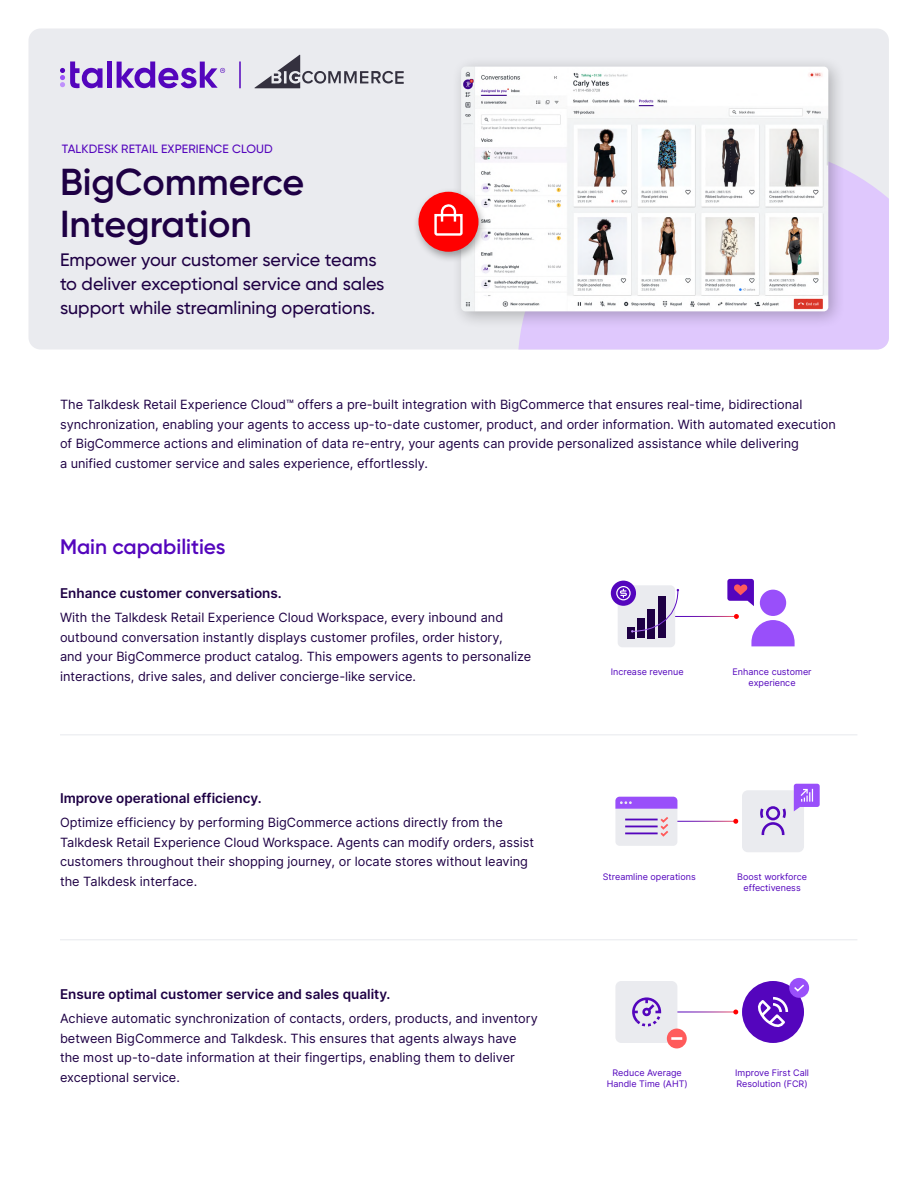
<style>
.page{position:relative;width:918px;height:1188px;background:#fff}
.page>*{position:absolute;margin:0;border:0;box-sizing:border-box;transform-origin:0 0}
.t1{font:600 37.5px/42px "Gilroy";color:#1e0044}
.t2{font:600 21px "Gilroy";color:#5405bd}
.t3{font:500 18px/24px "Gilroy";color:#1e0044}
.t4{font:600 13.5px "Inter";color:#1e0044}
.t5{font:12.75px/19.5px "Inter";color:#1e0044}
.t6{font:500 12px "Gilroy";letter-spacing:.01em;color:#5405bd}
.t7{font:9px/10.8px "Inter";color:#5405bd;text-align:center}
</style>
<div class="page">
<div style="left:28px;top:28px;width:861px;height:322px;background:#eaebef;border-radius:12px"></div>
<div style="left:518px;top:170px;width:371px;height:180px;background:#dfc8fd"></div>
<div style="left:107px;top:62px;width:5px;height:26px;background:#5405bd"></div>
<svg style="left:60px;top:62px;width:43px;height:27px"></svg>
<svg style="left:117px;top:62px;width:108px;height:26px"></svg>
<hr style="left:60px;top:734px;width:797px;height:1px;background:#eaebef">
<hr style="left:60px;top:939px;width:797px;height:1px;background:#eaebef">
<div style="left:618px;top:585px;width:57px;height:62px;background:#eaebef;border-radius:5px"></div>
<div style="left:658px;top:597px;width:7px;height:41px;background:#1e0044"></div>
<div style="left:648px;top:609px;width:7px;height:29px;background:#1e0044"></div>
<div style="left:638px;top:619px;width:7px;height:19px;background:#1e0044"></div>
<div style="left:628px;top:627px;width:7px;height:11px;background:#1e0044"></div>
<div style="left:611px;top:581px;width:25px;height:25px;background:#5405bd;border-radius:50%"></div>
<svg style="left:734px;top:614px;width:5px;height:5px"></svg>
<div style="left:616px;top:586px;width:15px;height:14px;border:1px solid #fff;border-radius:50%"></div>
<svg style="left:619px;top:589px;width:60px;height:44px"></svg>
<svg style="left:727px;top:579px;width:27px;height:27px"></svg>
<div style="left:760px;top:590px;width:26px;height:26px;background:#994ffa;border-radius:50%"></div>
<svg style="left:751px;top:620px;width:44px;height:26px"></svg>
<svg style="left:733px;top:819px;width:5px;height:5px"></svg>
<div style="left:742px;top:790px;width:62px;height:62px;background:#eaebef;border-radius:6px"></div>
<svg style="left:760px;top:806px;width:26px;height:29px"></svg>
<svg style="left:794px;top:784px;width:26px;height:27px"></svg>
<div style="left:615px;top:797px;width:62px;height:49px;background:#eaebef;border-radius:4px"></div>
<svg style="left:615px;top:797px;width:62px;height:12px"></svg>
<hr style="left:625px;top:819px;width:33px;height:1px;background:#5405bd">
<hr style="left:625px;top:826px;width:33px;height:1px;background:#5405bd">
<hr style="left:625px;top:832px;width:33px;height:2px;background:#5405bd">
<svg style="left:660px;top:817px;width:9px;height:20px"></svg>
<svg style="left:733px;top:1010px;width:5px;height:4px"></svg>
<div style="left:615px;top:981px;width:62px;height:62px;background:#eaebef;border-radius:6px"></div>
<svg style="left:632px;top:997px;width:30px;height:30px"></svg>
<div style="left:667px;top:1029px;width:20px;height:19px;background:#ff5b5b;border-radius:50%"></div>
<svg style="left:671px;top:1037px;width:11px;height:3px"></svg>
<div style="left:742px;top:981px;width:62px;height:62px;background:#5405bd;border-radius:50%"></div>
<div style="left:789px;top:978px;width:20px;height:20px;background:#994ffa;border-radius:50%"></div>
<svg style="left:757px;top:983px;width:49px;height:48px"></svg>
<svg style="left:254px;top:55px;width:150px;height:33px"></svg>
<hr style="left:239px;top:61px;width:2px;height:27px;background:#5405bd">
<div style="left:451px;top:56px;width:395px;height:273px;background:#000;opacity:.25"></div>
<img style="left:461px;top:67px;width:367px;height:244px">
<div style="left:412px;top:187px;width:76px;height:76px;background:#000;opacity:.35"></div>
<div style="left:418px;top:192px;width:60px;height:60px;background:#f00;border-radius:50%"></div>
<svg style="left:434px;top:204px;width:29px;height:32px"></svg>
<p class="t6" style="left:62px;top:142px;width:212px">TALKDESK RETAIL EXPERIENCE CLOUD</p>
<h1 class="t1" style="left:60px;top:161px;width:246px">BigCommerce<br>Integration</h1>
<h3 class="t3" style="left:60px;top:248px;width:326px">Empower your customer service teams to deliver exceptional service and sales support while streamlining operations.</h3>
<p class="t5" style="left:60px;top:395px;width:777px">The Talkdesk Retail Experience Cloud™ offers a pre-built integration with BigCommerce that ensures real-time, bidirectional synchronization, enabling your agents to access up-to-date customer, product, and order information. With automated execution of BigCommerce actions and elimination of data re-entry, your agents can provide personalized assistance while delivering<br>a unified customer service and sales experience, effortlessly.</p>
<h2 class="t2" style="left:60px;top:534px;width:167px">Main capabilities</h2>
<p class="t4" style="left:60px;top:584px;width:223px">Enhance customer conversations.</p>
<p class="t5" style="left:60px;top:608px;width:473px">With the Talkdesk Retail Experience Cloud Workspace, every inbound and outbound conversation instantly displays customer profiles, order history,<br>and your BigCommerce product catalog. This empowers agents to personalize interactions, drive sales, and deliver concierge-like service.</p>
<p class="t4" style="left:60px;top:789px;width:203px">Improve operational efficiency.</p>
<p class="t5" style="left:60px;top:813px;width:476px">Optimize efficiency by performing BigCommerce actions directly from the Talkdesk Retail Experience Cloud Workspace. Agents can modify orders, assist customers throughout their shopping journey, or locate stores without leaving the Talkdesk interface.</p>
<p class="t4" style="left:60px;top:984px;width:332px">Ensure optimal customer service and sales quality.</p>
<p class="t5" style="left:60px;top:1009px;width:480px">Achieve automatic synchronization of contacts, orders, products, and inventory between BigCommerce and Talkdesk. This ensures that agents always have the most up-to-date information at their fingertips, enabling them to deliver exceptional service.</p>
<p class="t7" style="left:611px;top:666px;width:74px">Increase revenue</p>
<p class="t7" style="left:733px;top:666px;width:81px">Enhance customer experience</p>
<p class="t7" style="left:603px;top:871px;width:94px">Streamline operations</p>
<p class="t7" style="left:737px;top:871px;width:71px">Boost workforce effectiveness</p>
<p class="t7" style="left:607px;top:1067px;width:83px">Reduce Average<br>Handle Time (AHT)</p>
<p class="t7" style="left:735px;top:1067px;width:75px;text-align:left">Improve First Call<br>Resolution (FCR)</p>
</div>
